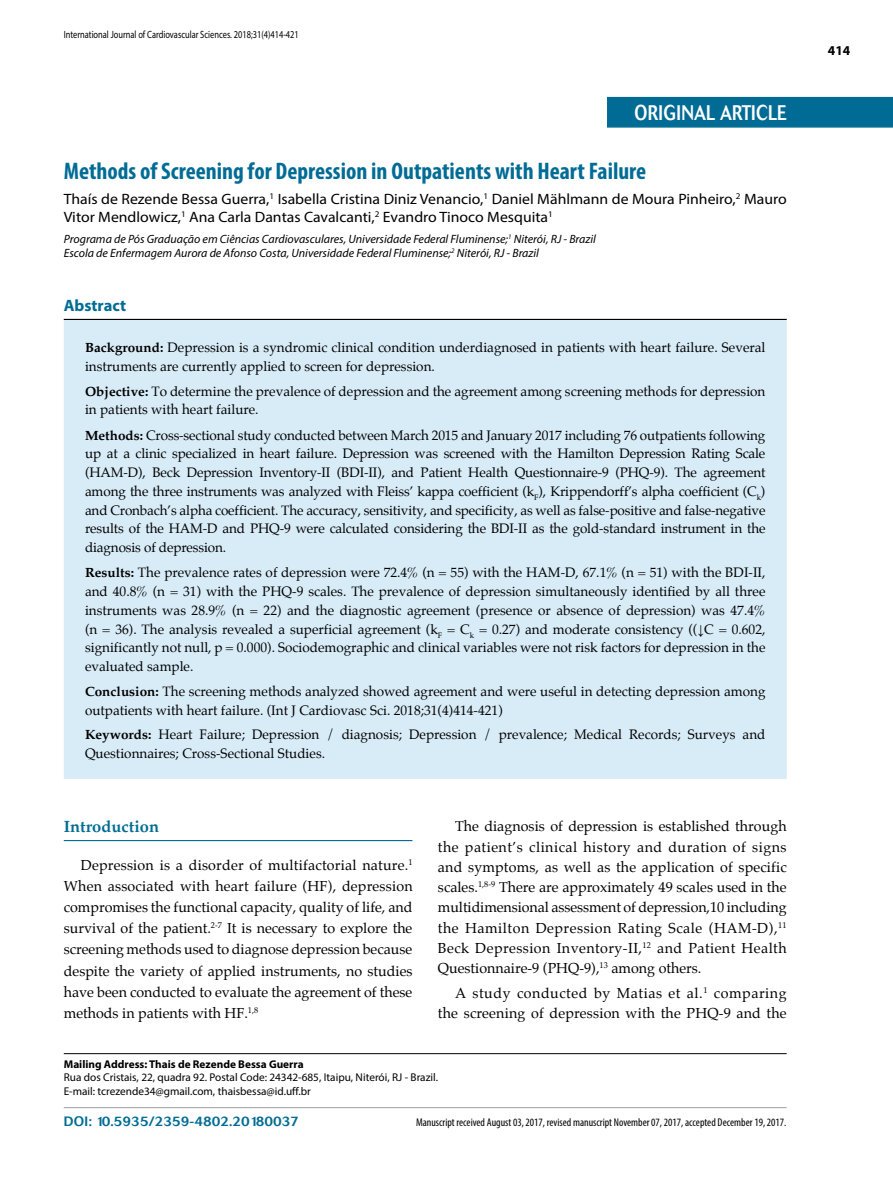
<style>
.page{position:relative;width:893px;height:1191px;background:#fff}
.page>*{position:absolute;margin:0;border:0;box-sizing:border-box;transform-origin:0 0}
.t1{font:700 condensed 24px "Myriad Pro";color:#006c95}
.t2{font:500 21px "Cosmos";letter-spacing:.02em;color:#fff;scale:.8 1}
.t3{font:700 16.5px "Palatino";color:#006c95}
.t4{font:700 16.5px "Myriad Pro";color:#006c95}
.t5{font:15px/18px "Myriad Pro";color:#000;scale:1.05 1}
.t6{font:14.25px/20.2px "Palatino";letter-spacing:.01em;color:#000;text-align:justify}
.t7{font:13.5px/18.8px "Palatino";color:#000}
.t8{font:500 13.5px "Cosmos";color:#006c95}
.t9{font:700 13.5px "Myriad Pro";color:#000}
.t10{font:italic 12px/14.4px "Myriad Pro";color:#000}
.t11{font:11.25px/13.5px "Myriad Pro";color:#000}
.t12{font:condensed 11.25px "Myriad Pro";color:#000}
.t13{font:700 11.25px "Myriad Pro";color:#000}
.t14{font:10.5px "Myriad Pro";color:#000;scale:.8 1}
.s1{font-weight:700}
.s2{font-family:"Arial"}
</style>
<div class="page">
<div style="left:607px;top:97px;width:286px;height:31px;background:#006c95"></div>
<hr style="left:64px;top:1053px;width:723px;height:1px;background:#000">
<hr style="left:64px;top:1107px;width:723px;height:1px;background:#9d9d9c">
<div style="left:64px;top:320px;width:723px;height:459px;background:#d8ecf8"></div>
<hr style="left:64px;top:319px;width:723px;height:1px;background:#000">
<hr style="left:64px;top:840px;width:348px;height:1px;background:#006c95">
<p class="t14" style="left:64px;top:28px;width:295px">International Journal of Cardiovascular Sciences. 2018;31(4)414-421</p>
<h2 class="t2" style="left:634px;top:100px;width:192px">ORIGINAL ARTICLE</h2>
<h1 class="t1" style="left:64px;top:156px;width:584px">Methods of Screening for Depression in Outpatients with Heart Failure</h1>
<p class="t5" style="left:64px;top:189px;width:690px">Thaís de Rezende Bessa Guerra,<sup>1</sup> Isabella Cristina Diniz Venancio,<sup>1</sup> Daniel Mählmann de Moura Pinheiro,<sup>2</sup> Mauro<br>Vitor Mendlowicz,<sup>1</sup> Ana Carla Dantas Cavalcanti,<sup>2</sup> Evandro Tinoco Mesquita<sup>1</sup></p>
<p class="t10" style="left:64px;top:231px;width:534px">Programa de Pós Graduação em Ciências Cardiovasculares, Universidade Federal Fluminense;<sup>1</sup> Niterói, RJ - Brazil<br>Escola de Enfermagem Aurora de Afonso Costa, Universidade Federal Fluminense;<sup>2</sup> Niterói, RJ - Brazil</p>
<p class="t4" style="left:64px;top:294px;width:64px">Abstract</p>
<p class="t7" style="left:85px;top:338px;width:682px"><span class="s1">Background:</span> Depression is a syndromic clinical condition underdiagnosed in patients with heart failure. Several instruments are currently applied to screen for depression.</p>
<p class="t7" style="left:85px;top:382px;width:682px"><span class="s1">Objective:</span> To determine the prevalence of depression and the agreement among screening methods for depression in patients with heart failure.</p>
<p class="t7" style="left:85px;top:426px;width:682px;text-align:justify"><span class="s1">Methods:</span> Cross-sectional study conducted between March 2015 and January 2017 including 76 outpatients following up at a clinic specialized in heart failure. Depression was screened with the Hamilton Depression Rating Scale (HAM-D), Beck Depression Inventory-II (BDI-II), and Patient Health Questionnaire-9 (PHQ-9). The agreement among the three instruments was analyzed with Fleiss’ kappa coefficient (k<sub>F</sub>), Krippendorff’s alpha coefficient (C<sub>k</sub>) and Cronbach’s alpha coefficient. The accuracy, sensitivity, and specificity, as well as false-positive and false-negative results of the HAM-D and PHQ-9 were calculated considering the BDI-II as the gold-standard instrument in the diagnosis of depression.</p>
<p class="t7" style="left:85px;top:563px;width:682px;text-align:justify"><span class="s1">Results:</span> The prevalence rates of depression were 72.4% (n = 55) with the HAM-D, 67.1% (n = 51) with the BDI-II, and 40.8% (n = 31) with the PHQ-9 scales. The prevalence of depression simultaneously identified by all three instruments was 28.9% (n = 22) and the diagnostic agreement (presence or absence of depression) was 47.4% (n = 36). The analysis revealed a superficial agreement (k<sub>F</sub> = C<sub>k</sub> = 0.27) and moderate consistency ((<span class="s2">↓</span>C = 0.602, significantly not null, p = 0.000). Sociodemographic and clinical variables were not risk factors for depression in the evaluated sample.</p>
<p class="t7" style="left:85px;top:682px;width:682px"><span class="s1">Conclusion:</span> The screening methods analyzed showed agreement and were useful in detecting depression among outpatients with heart failure. (Int J Cardiovasc Sci. 2018;31(4)414-421)</p>
<p class="t7" style="left:85px;top:725px;width:682px"><span class="s1">Keywords:</span> Heart Failure; Depression / diagnosis; Depression / prevalence; Medical Records; Surveys and<br>Questionnaires; Cross-Sectional Studies.</p>
<p class="t3" style="left:64px;top:816px;width:97px">Introduction</p>
<p class="t6" style="left:64px;top:854px;width:350px;line-height:21.1px;text-indent:17px">Depression is a disorder of multifactorial nature.<sup>1<br></sup>When associated with heart failure (HF), depression compromises the functional capacity, quality of life, and survival of the patient.<sup>2-7</sup> It is necessary to explore the screening methods used to diagnose depression because despite the variety of applied instruments, no studies have been conducted to evaluate the agreement of these methods in patients with HF.<sup>1,8</sup></p>
<p class="t6" style="left:438px;top:816px;width:350px;text-indent:17px">The diagnosis of depression is established through the patient’s clinical history and duration of signs and symptoms, as well as the application of specific scales.<sup>1,8-9</sup> There are approximately 49 scales used in the multidimensional assessment of depression,10 including the Hamilton Depression Rating Scale (HAM-D),<sup>11<br></sup>Beck Depression Inventory-II,<sup>12</sup> and Patient Health Questionnaire-9 (PHQ-9),<sup>13</sup> among others.</p>
<p class="t6" style="left:438px;top:982px;width:350px;text-align:right">A study conducted by Matias et al.<sup>1</sup> comparing the screening of depression with the PHQ-9 and the</p>
<p class="t13" style="left:64px;top:1056px;width:241px">Mailing Address: Thais de Rezende Bessa Guerra</p>
<p class="t11" style="left:64px;top:1070px;width:376px">Rua dos Cristais, 22, quadra 92. Postal Code: 24342-685, Itaipu, Niterói, RJ - Brazil.<br>E-mail: tcrezende34@gmail.com, thaisbessa@id.uff.br</p>
<p class="t8" style="left:64px;top:1113px;width:236px">DOI: 10.5935/2359-4802.20180037</p>
<p class="t12" style="left:416px;top:1115px;width:372px">Manuscript received August 03, 2017, revised manuscript November 07, 2017, accepted December 19, 2017.</p>
<p class="t9" style="left:828px;top:42px;width:24px">414</p>
</div>
